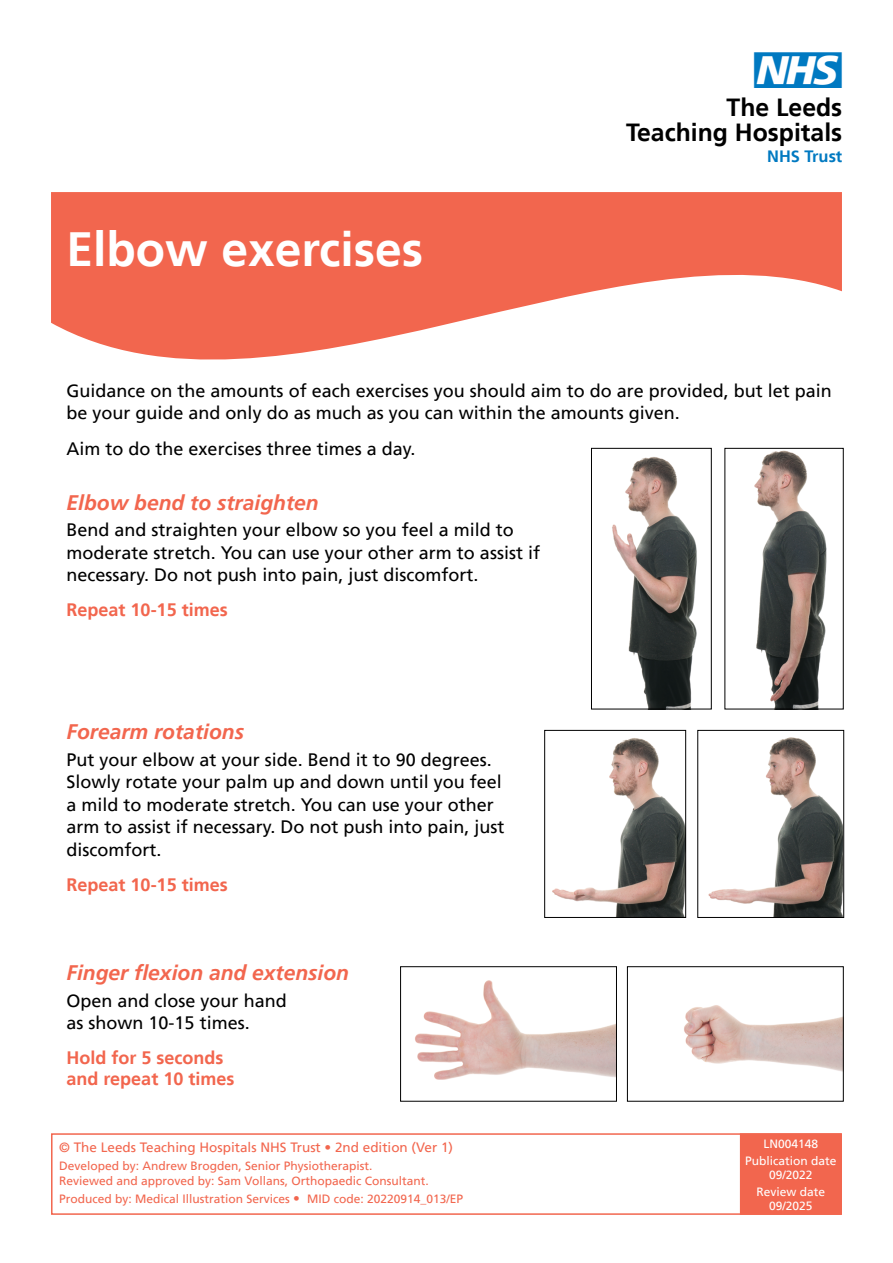
<style>
.page{position:relative;width:893px;height:1263px;background:#fff}
.page>*{position:absolute;margin:0;border:0;box-sizing:border-box;transform-origin:0 0}
.t1{font:49.65px "NHS";color:#0079c1}
.t2{font:700 48px "Frutiger LT";color:#fff}
.t3{font:700 24.75px "Frutiger LT";color:#000}
.t4{font:italic 700 21px "Frutiger LT";color:#f2664e}
.t5{font:18px/22.5px "Frutiger LT";color:#000}
.t6{font:700 18px/21.6px "Frutiger LT";color:#f2664e}
.t7{font:700 16.35px "Frutiger LT";color:#0079c1}
.t8{font:13.5px "Frutiger LT";color:#f2664e}
.t9{font:12px/14.4px "Frutiger LT";color:#f2664e}
.t10{font:12px/16.5px "Frutiger LT";color:#fff;text-align:center}
.s1{font-size:13.5px}
</style>
<div class="page">
<svg style="left:51px;top:192px;width:791px;height:168px;fill:#f2664e"></svg>
<img style="left:612px;top:457px;width:85px;height:250px">
<div style="left:591px;top:448px;width:121px;height:261px;border:1px solid #000"></div>
<img style="left:754px;top:450px;width:73px;height:257px">
<div style="left:724px;top:448px;width:120px;height:261px;border:1px solid #000"></div>
<img style="left:552px;top:738px;width:132px;height:178px">
<div style="left:544px;top:730px;width:142px;height:188px;border:1px solid #000"></div>
<img style="left:708px;top:737px;width:134px;height:179px">
<div style="left:697px;top:730px;width:147px;height:188px;border:1px solid #000"></div>
<img style="left:415px;top:980px;width:200px;height:100px">
<div style="left:400px;top:966px;width:217px;height:135px;border:1px solid #000"></div>
<img style="left:684px;top:1005px;width:158px;height:67px">
<div style="left:627px;top:966px;width:217px;height:135px;border:1px solid #000"></div>
<div style="left:51px;top:1133px;width:791px;height:82px;border:2px solid #f2664e"></div>
<div style="left:740px;top:1133px;width:102px;height:82px;background:#f2664e"></div>
<h2 class="t2" style="left:67px;top:221px;width:358px">Elbow exercises</h2>
<h1 class="t1" style="left:754px;top:43px;width:89px">n</h1>
<h3 class="t3" style="left:626px;top:118px;width:218px">Teaching Hospitals</h3>
<p class="t7" style="left:767px;top:146px;width:77px">NHS Trust</p>
<h3 class="t3" style="left:727px;top:93px;width:117px">The Leeds</h3>
<p class="t5" style="left:67px;top:379px;width:767px">Guidance on the amounts of each exercises you should aim to do are provided, but let pain be your guide and only do as much as you can within the amounts given.</p>
<p class="t5" style="left:67px;top:437px;width:350px">Aim to do the exercises three times a day.</p>
<p class="t4" style="left:67px;top:490px;width:254px">Elbow bend to straighten</p>
<p class="t5" style="left:67px;top:519px;width:475px">Bend and straighten your elbow so you feel a mild to moderate stretch. You can use your other arm to assist if necessary. Do not push into pain, just discomfort.</p>
<p class="t6" style="left:67px;top:599px;width:163px">Repeat 10-15 times</p>
<p class="t4" style="left:67px;top:719px;width:179px">Forearm rotations</p>
<p class="t5" style="left:67px;top:748px;width:439px">Put your elbow at your side. Bend it to 90 degrees.<br>Slowly rotate your palm up and down until you feel a mild to moderate stretch. You can use your other arm to assist if necessary. Do not push into pain, just discomfort.</p>
<p class="t6" style="left:67px;top:874px;width:163px">Repeat 10-15 times</p>
<p class="t4" style="left:67px;top:960px;width:284px">Finger flexion and extension</p>
<p class="t5" style="left:67px;top:989px;width:222px">Open and close your hand as shown 10-15 times.</p>
<p class="t6" style="left:67px;top:1047px;width:169px">Hold for 5 seconds and repeat 10 times</p>
<p class="t8" style="left:59px;top:1139px;width:395px">© The Leeds Teaching Hospitals NHS Trust • 2nd edition (Ver 1)</p>
<p class="t9" style="left:59px;top:1159px;width:371px">Developed by: Andrew Brogden, Senior Physiotherapist.<br>Reviewed and approved by: Sam Vollans, Orthopaedic Consultant.</p>
<p class="t9" style="left:59px;top:1192px;width:405px">Produced by: Medical Illustration Services <span class="s1">•</span> MID code: 20220914_013/EP</p>
<p class="t10" style="left:745px;top:1136px;width:93px">LN004148<br>Publication date</p>
<p class="t10" style="left:756px;top:1167px;width:70px">09/2022<br>Review date</p>
<p class="t10" style="left:769px;top:1198px;width:45px">09/2025</p>
</div>
